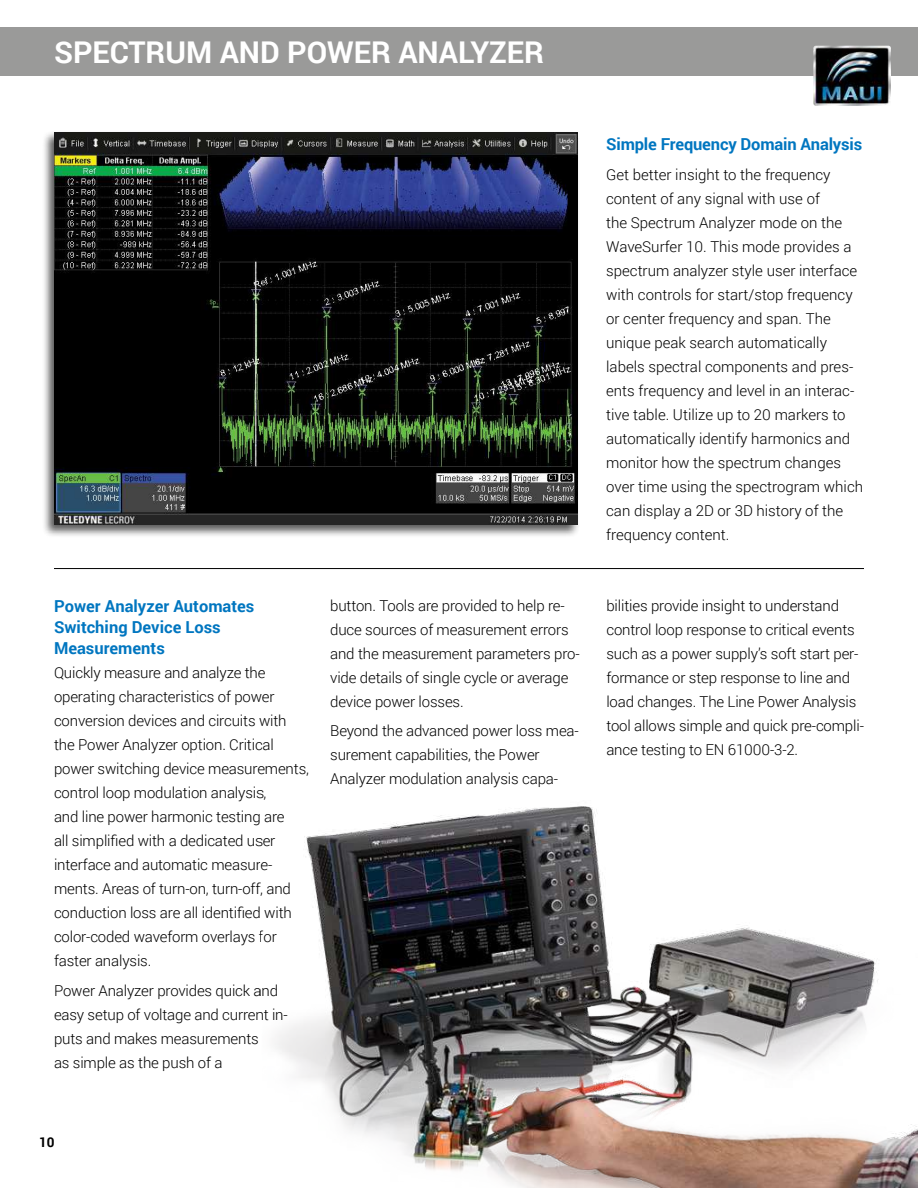
<style>
.page{position:relative;width:918px;height:1188px;background:#fff}
.page>*{position:absolute;margin:0;border:0;box-sizing:border-box;transform-origin:0 0}
.t1{font:700 30px "Roboto";color:#fff}
.t2{font:700 16.5px/21px "Roboto";color:#0076c0}
.t3{font:300 15px/24px "Roboto";letter-spacing:-.01em;color:#000}
.t4{font:700 13.5px "Roboto";color:#000}
</style>
<div class="page">
<div style="left:0;top:27px;width:918px;height:49px;background:#9a9a99"></div>
<img style="left:813px;top:46px;width:78px;height:60px">
<div style="left:42px;top:130px;width:538px;height:407px;background:#000;opacity:.65"></div>
<img style="left:54px;top:133px;width:524px;height:392px">
<img style="left:275px;top:806px;width:643px;height:382px">
<hr style="left:54px;top:568px;width:810px;height:1px;background:#000">
<h1 class="t1" style="left:54px;top:40px;width:492px">SPECTRUM AND POWER ANALYZER</h1>
<p class="t2" style="left:54px;top:597px;width:202px">Power Analyzer Automates<br>Switching Device Loss<br>Measurements</p>
<p class="t3" style="left:54px;top:662px;width:257px">Quickly measure and analyze the operating characteristics of power conversion devices and circuits with the Power Analyzer option. Critical power switching device measurements, control loop modulation analysis,<br>and line power harmonic testing are<br>all simplified with a dedicated user interface and automatic measure&shy;ments. Areas of turn-on, turn-off, and conduction loss are all identified with color-coded waveform overlays for faster analysis.</p>
<p class="t3" style="left:54px;top:980px;width:235px">Power Analyzer provides quick and easy setup of voltage and current in&shy;puts and makes measurements<br>as simple as the push of a</p>
<p class="t3" style="left:330px;top:595px;width:251px">button. Tools are provided to help re&shy;duce sources of measurement errors and the measurement parameters pro&shy;vide details of single cycle or average device power losses.</p>
<p class="t3" style="left:330px;top:720px;width:250px">Beyond the advanced power loss mea&shy;surement capabilities, the Power<br>Analyzer modulation analysis capa-</p>
<p class="t4" style="left:39px;top:1137px;width:17px">10</p>
<p class="t2" style="left:606px;top:135px;width:258px">Simple Frequency Domain Analysis</p>
<p class="t3" style="left:606px;top:163px;width:258px">Get better insight to the frequency content of any signal with use of<br>the Spectrum Analyzer mode on the WaveSurfer 10. This mode provides a spectrum analyzer style user interface with controls for start/stop frequency or center frequency and span. The unique peak search automatically labels spectral components and pres&shy;ents frequency and level in an interac&shy;tive table. Utilize up to 20 markers to automatically identify harmonics and monitor how the spectrum changes over time using the spectrogram which can display a 2D or 3D history of the frequency content.</p>
<p class="t3" style="left:606px;top:595px;width:259px">bilities provide insight to understand control loop response to critical events such as a power supply’s soft start per&shy;formance or step response to line and load changes. The Line Power Analysis tool allows simple and quick pre-compli&shy;ance testing to EN 61000-3-2.</p>
</div>
